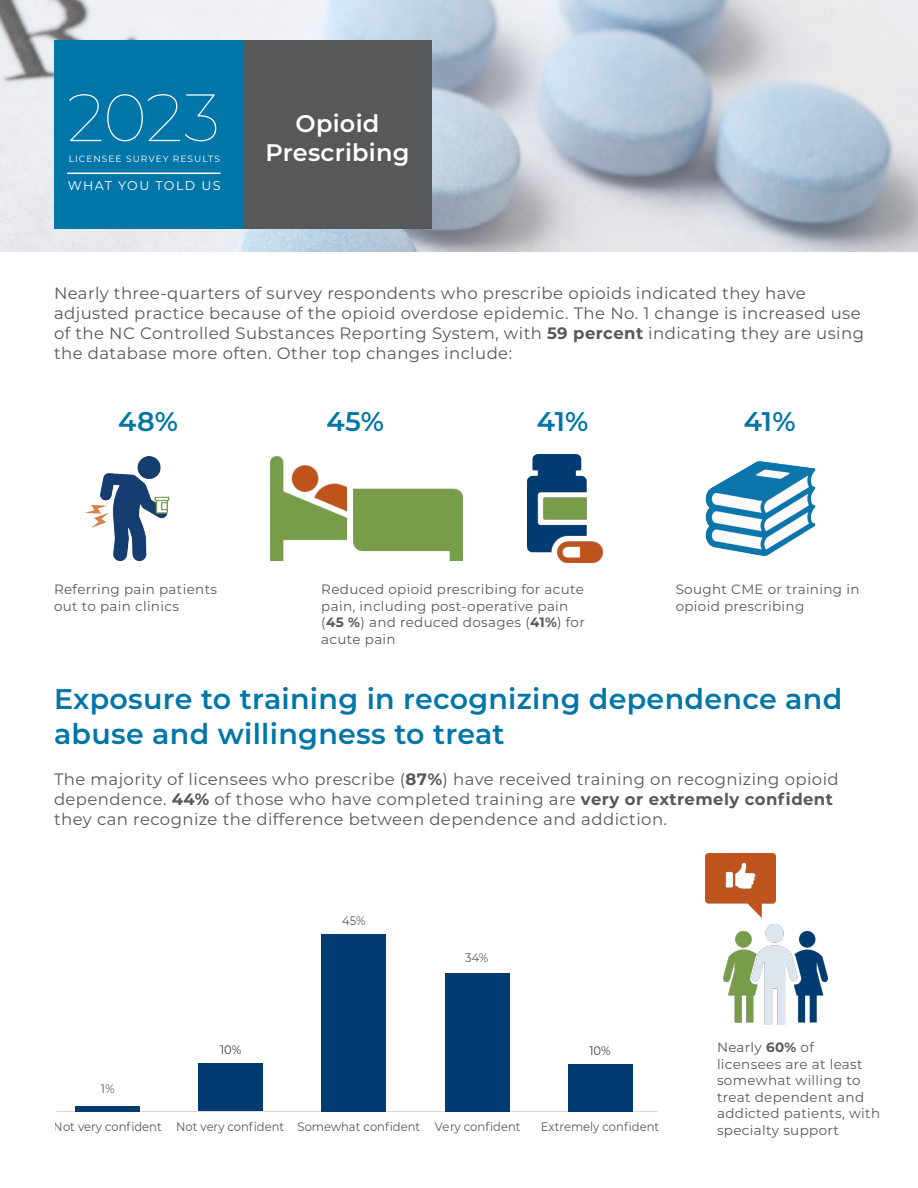
<style>
.page{position:relative;width:918px;height:1188px;background:#fff}
.page>*{position:absolute;margin:0;border:0;box-sizing:border-box;transform-origin:0 0}
.t1{font:100 66.75px "Montserrat";color:#fff}
.t2{font:600 28.5px/34.2px "Montserrat";letter-spacing:.01em;color:#0076a8}
.t3{font:600 27px "Montserrat";letter-spacing:-.005em;color:#0076a8}
.t4{font:600 24px "Montserrat";letter-spacing:.01em;color:#fff}
.Graphic_Table_Text{font:16.5px/19.8px "Montserrat";letter-spacing:.025em;color:#57585a}
.Graphic_Table_Text-2{font:13.5px/16.5px "Montserrat";letter-spacing:.025em;color:#57585a}
.t5{font:12.6px "Montserrat";letter-spacing:.11em;color:#fff}
.t6{font:12.3px "Montserrat";color:#595959;scale:.93 1}
.t7{font:12.3px "Montserrat";color:#404040;scale:.93 1}
.t8{font:9.15px "Montserrat";letter-spacing:.11em;color:#fff}
.s1{font-weight:700}
</style>
<div class="page">
<hr style="left:56px;top:1111px;width:602px;height:1px;background:#d9d9d9">
<div style="left:76px;top:1106px;width:64px;height:6px;background:#003c71"></div>
<div style="left:322px;top:934px;width:64px;height:178px;background:#003c71"></div>
<div style="left:445px;top:973px;width:64px;height:139px;background:#003c71"></div>
<div style="left:568px;top:1064px;width:64px;height:48px;background:#003c71"></div>
<div style="left:199px;top:1063px;width:64px;height:48px;background:#003c71"></div>
<img style="left:0;top:0;width:918px;height:251px">
<div style="left:243px;top:40px;width:189px;height:190px;background:#57585a"></div>
<div style="left:54px;top:40px;width:189px;height:190px;background:#0076a8"></div>
<hr style="left:67px;top:173px;width:154px;height:1px;background:#fff">
<img style="left:85px;top:456px;width:85px;height:105px">
<img style="left:705px;top:461px;width:111px;height:96px">
<img style="left:271px;top:456px;width:191px;height:105px">
<img style="left:527px;top:455px;width:76px;height:107px">
<img style="left:706px;top:854px;width:69px;height:63px">
<img style="left:723px;top:925px;width:105px;height:100px">
<p class="t1" style="left:67px;top:73px;width:155px">2023</p>
<p class="t5" style="left:68px;top:177px;width:154px">WHAT YOU TOLD US</p>
<p class="t8" style="left:69px;top:152px;width:153px">LICENSEE SURVEY RESULTS</p>
<p class="t4" style="left:296px;top:107px;width:85px">Opioid</p>
<p class="t4" style="left:265px;top:135px;width:146px">Prescribing</p>
<p class="Graphic_Table_Text" style="left:54px;top:283px;width:812px">Nearly three-quarters of survey respondents who prescribe opioids indicated they have adjusted practice because of the opioid overdose epidemic. The No. 1 change is increased use of the NC Controlled Substances Reporting System, with <span class="s1">59 percent</span> indicating they are using the database more often. Other top changes include:</p>
<p class="t3" style="left:118px;top:402px;width:61px">48%</p>
<p class="t3" style="left:327px;top:402px;width:59px">45%</p>
<p class="t3" style="left:537px;top:402px;width:53px">41%</p>
<p class="t3" style="left:744px;top:402px;width:53px">41%</p>
<p class="Graphic_Table_Text-2" style="left:54px;top:581px;width:165px">Referring pain patients out to pain clinics</p>
<p class="Graphic_Table_Text-2" style="left:321px;top:581px;width:265px">Reduced opioid prescribing for acute pain, including post-operative pain (<span class="s1">45 %</span>) and reduced dosages (<span class="s1">41%</span>) for acute pain</p>
<p class="Graphic_Table_Text-2" style="left:676px;top:581px;width:185px">Sought CME or training in opioid prescribing</p>
<p class="t2" style="left:54px;top:681px;width:790px">Exposure to training in recognizing dependence and abuse and willingness to treat</p>
<p class="Graphic_Table_Text" style="left:54px;top:769px;width:786px">The majority of licensees who prescribe (<span class="s1">87%</span>) have received training on recognizing opioid dependence. <span class="s1">44%</span> of those who have completed training are <span class="s1">very or extremely confident </span>they can recognize the difference between dependence and addiction.</p>
<p class="t6" style="left:342px;top:912px;width:27px">45%</p>
<p class="t6" style="left:465px;top:949px;width:27px">34%</p>
<p class="t6" style="left:101px;top:1080px;width:16px">1%</p>
<p class="t7" style="left:220px;top:1042px;width:24px">10%</p>
<p class="t7" style="left:589px;top:1042px;width:24px">10%</p>
<p class="t6" style="left:54px;top:1118px;width:503px">Not very confident Not very confident Somewhat confident Very confident</p>
<p class="t6" style="left:541px;top:1118px;width:129px">Extremely confident</p>
<p class="Graphic_Table_Text-2" style="left:717px;top:1039px;width:165px">Nearly <span class="s1">60%</span> of licensees are at least somewhat willing to treat dependent and addicted patients, with specialty support</p>
</div>
